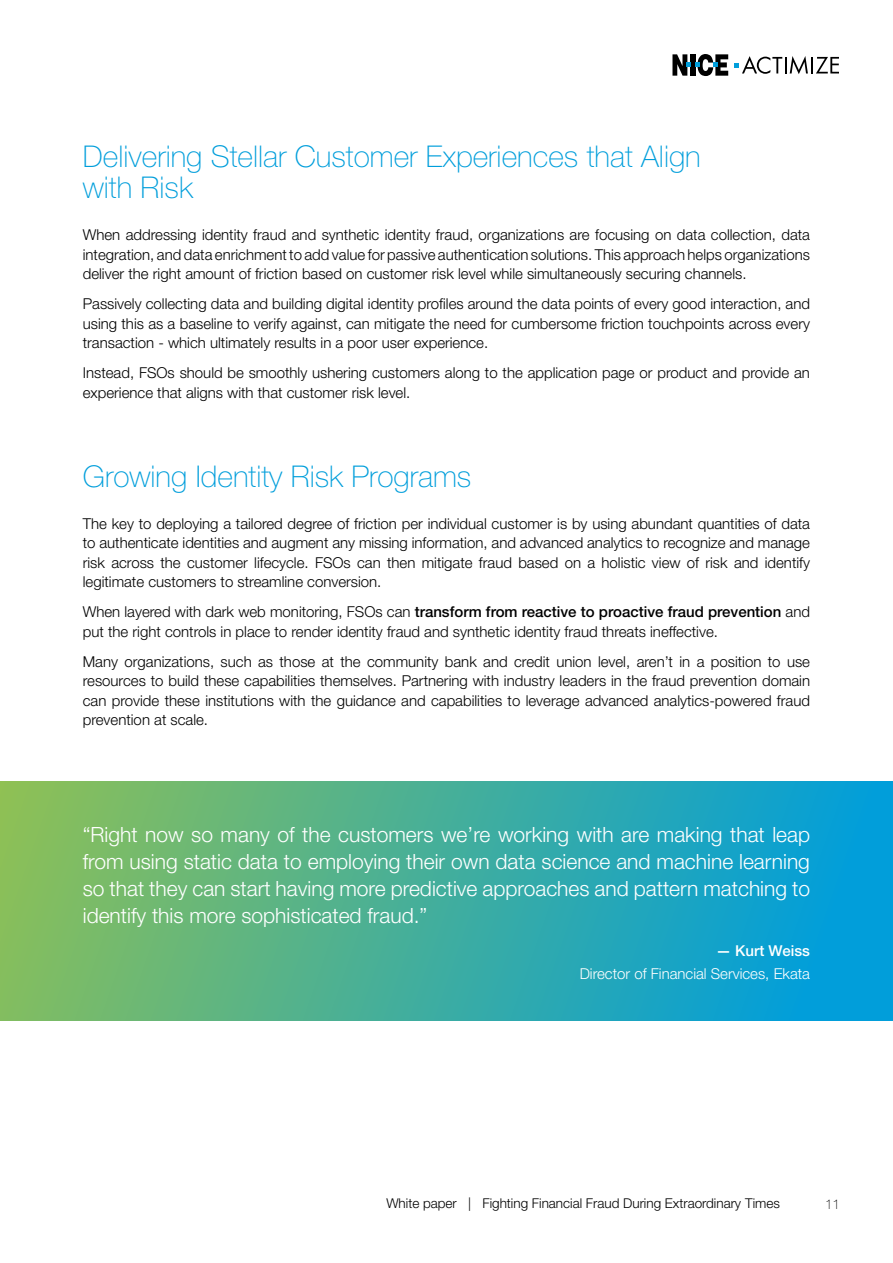
<style>
.page{position:relative;width:893px;height:1263px;background:#fff}
.page>*{position:absolute;margin:0;border:0;box-sizing:border-box;transform-origin:0 0}
.t1{font:100 30px/31.5px "Helvetica Neue LT Pro";color:#009edb}
.t2{font:300 21px/27px "Helvetica Neue LT Pro";color:#fff;text-align:justify}
.t3{font:300 15px/19.5px "Helvetica Neue LT Pro";color:#000;text-align:justify}
.t4{font:300 15px "Helvetica Neue LT Pro";color:#fff}
.t5{font:500 15px "Helvetica Neue LT Pro";color:#fff}
.t6{font:300 13.5px "Helvetica Neue LT Pro";color:#000}
.t7{font:100 13.5px "Helvetica Neue LT Pro";color:#000}
.s1{font-weight:500}
</style>
<div class="page">
<div style="left:0;top:781px;width:893px;height:239px;background:linear-gradient(to right,#89bf5a,#009ce1)"></div>
<svg style="left:672px;top:54px;width:56px;height:22px"></svg>
<svg style="left:734px;top:56px;width:105px;height:18px"></svg>
<p class="t1" style="left:83px;top:140px;width:619px">Delivering Stellar Customer Experiences that Align with Risk</p>
<p class="t3" style="left:83px;top:225px;width:729px">When addressing identity fraud and synthetic identity fraud, organizations are focusing on data collection, data integration, and data enrichment to add value for passive authentication solutions. This approach helps organizations deliver the right amount of friction based on customer risk level while simultaneously securing channels.</p>
<p class="t3" style="left:83px;top:294px;width:729px">Passively collecting data and building digital identity profiles around the data points of every good interaction, and using this as a baseline to verify against, can mitigate the need for cumbersome friction touchpoints across every transaction - which ultimately results in a poor user experience.</p>
<p class="t3" style="left:83px;top:363px;width:729px">Instead, FSOs should be smoothly ushering customers along to the application page or product and provide an experience that aligns with that customer risk level.</p>
<p class="t1" style="left:83px;top:461px;width:390px">Growing Identity Risk Programs</p>
<p class="t3" style="left:83px;top:513px;width:729px">The key to deploying a tailored degree of friction per individual customer is by using abundant quantities of data to authenticate identities and augment any missing information, and advanced analytics to recognize and manage risk across the customer lifecycle. FSOs can then mitigate fraud based on a holistic view of risk and identify legitimate customers to streamline conversion.</p>
<p class="t3" style="left:83px;top:602px;width:729px">When layered with dark web monitoring, FSOs can <span class="s1">transform from reactive to proactive fraud prevention</span> and put the right controls in place to render identity fraud and synthetic identity fraud threats ineffective.</p>
<p class="t3" style="left:83px;top:651px;width:729px">Many organizations, such as those at the community bank and credit union level, aren’t in a position to use resources to build these capabilities themselves. Partnering with industry leaders in the fraud prevention domain can provide these institutions with the guidance and capabilities to leverage advanced analytics-powered fraud prevention at scale.</p>
<p class="t2" style="left:83px;top:820px;width:729px">“Right now so many of the customers we’re working with are making that leap from using static data to employing their own data science and machine learning so that they can start having more predictive approaches and pattern matching to identify this more sophisticated fraud.”</p>
<p class="t5" style="left:716px;top:942px;width:95px">— Kurt Weiss</p>
<p class="t4" style="left:580px;top:964px;width:232px">Director of Financial Services, Ekata</p>
<p class="t6" style="left:386px;top:1195px;width:395px">White paper | Fighting Financial Fraud During Extraordinary Times</p>
<p class="t7" style="left:825px;top:1196px;width:17px">11</p>
</div>
